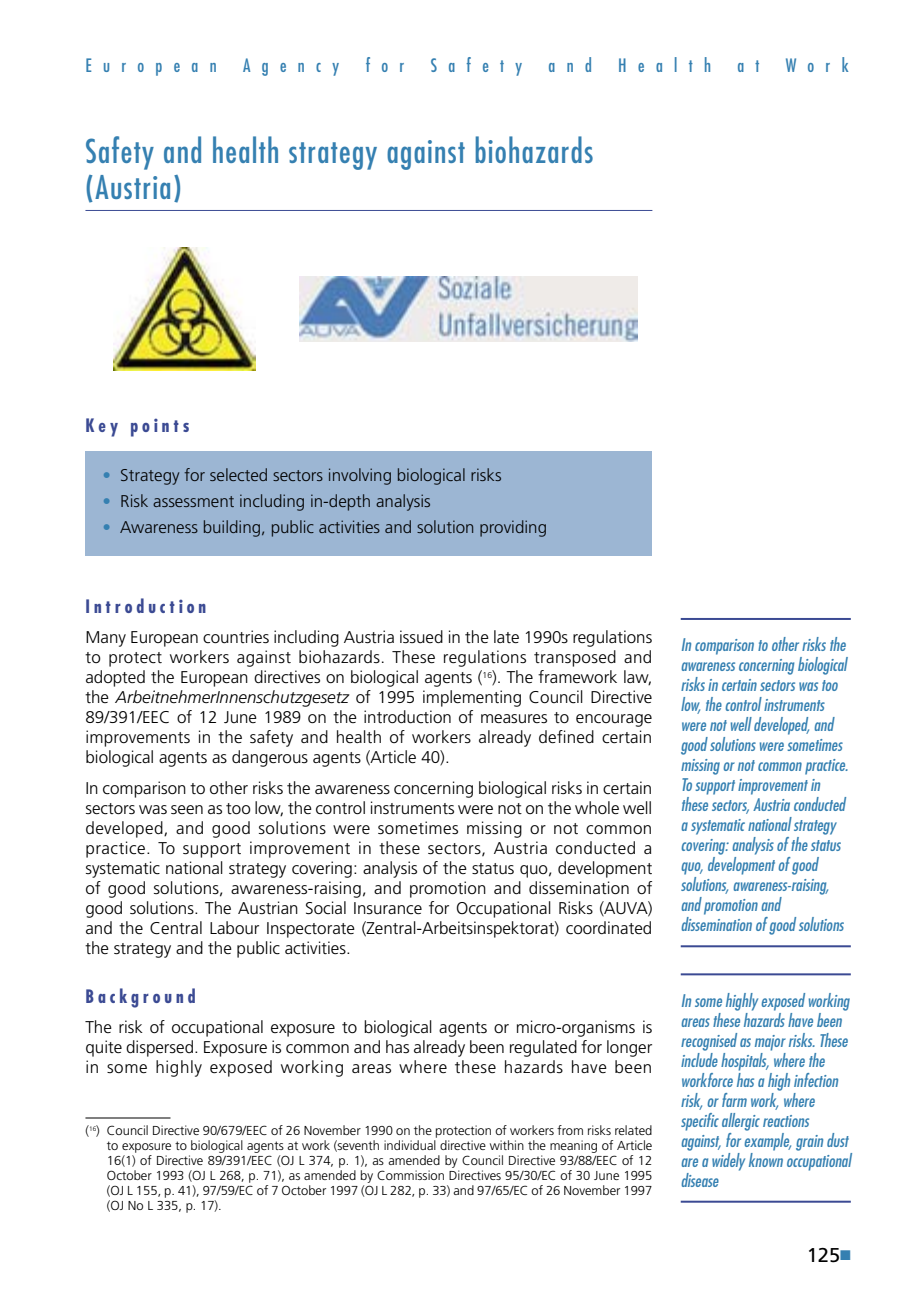
<style>
.page{position:relative;width:918px;height:1298px;background:#fff}
.page>*{position:absolute;margin:0;border:0;box-sizing:border-box;transform-origin:0 0}
.t1{font:condensed 32px/36px "Futura";letter-spacing:.04em;color:#3580b1}
.t2{font:20px "Frutiger";color:#000}
.t3{font:condensed 18px "Futura";letter-spacing:.63em;color:#3580b1}
.t4{font:700 condensed 18px "Futura";letter-spacing:.22em;color:#3b4a93}
.t5{font:300 17px/20px "Frutiger";color:#000;text-align:justify}
.t6{font:italic condensed 17px/20px "Futura";color:#3580b1}
.t7{font:300 13px/15px "Frutiger";color:#000;text-align:justify}
.s1{color:#3580b1}
.s2{font-style:italic}
</style>
<div class="page">
<hr style="left:85px;top:210px;width:567px;height:1px;background:#3b4a93">
<hr style="left:85px;top:1118px;width:85px;height:1px;background:#000">
<img style="left:114px;top:247px;width:142px;height:124px">
<img style="left:300px;top:277px;width:338px;height:64px">
<div style="left:85px;top:452px;width:567px;height:104px;background:#9cb6d3"></div>
<hr style="left:681px;top:618px;width:170px;height:2px;background:#3b4a93">
<hr style="left:681px;top:945px;width:170px;height:2px;background:#3b4a93">
<hr style="left:681px;top:973px;width:170px;height:2px;background:#3b4a93">
<hr style="left:681px;top:1201px;width:170px;height:2px;background:#3b4a93">
<p class="t3" style="left:85px;top:57px;width:133px">European</p>
<p class="t3" style="left:243px;top:57px;width:98px">Agency</p>
<p class="t3" style="left:366px;top:57px;width:40px">for</p>
<p class="t3" style="left:431px;top:57px;width:93px">Safety</p>
<p class="t3" style="left:549px;top:57px;width:45px">and</p>
<p class="t3" style="left:618px;top:57px;width:94px">Health</p>
<p class="t3" style="left:737px;top:57px;width:24px">a t</p>
<p class="t3" style="left:786px;top:57px;width:65px">Work</p>
<h1 class="t1" style="left:85px;top:135px;width:509px">Safety and health strategy against biohazards (Austria)</h1>
<p class="t4" style="left:85px;top:417px;width:106px">Key points</p>
<p class="t5" style="left:102px;top:467px;width:401px"><span class="s1">•</span> Strategy for selected sectors involving biological risks</p>
<p class="t5" style="left:102px;top:493px;width:330px"><span class="s1">•</span> Risk assessment including in-depth analysis</p>
<p class="t5" style="left:102px;top:519px;width:446px"><span class="s1">•</span> Awareness building, public activities and solution providing</p>
<p class="t4" style="left:85px;top:598px;width:122px">Introduction</p>
<p class="t5" style="left:85px;top:629px;width:568px">Many European countries including Austria issued in the late 1990s regulations to protect workers against biohazards. These regulations transposed and adopted the European directives on biological agents (<sup>16</sup>). The framework law, the <span class="s2">ArbeitnehmerInnenschutzgesetz</span> of 1995 implementing Council Directive 89/391/EEC of 12 June 1989 on the introduction of measures to encourage improvements in the safety and health of workers already defined certain biological agents as dangerous agents (Article 40).</p>
<p class="t5" style="left:85px;top:780px;width:568px">In comparison to other risks the awareness concerning biological risks in certain sectors was seen as too low, the control instruments were not on the whole well developed, and good solutions were sometimes missing or not common practice. To support improvement in these sectors, Austria conducted a systematic national strategy covering: analysis of the status quo, development of good solutions, awareness-raising, and promotion and dissemination of good solutions. The Austrian Social Insurance for Occupational Risks (AUVA) and the Central Labour Inspectorate (Zentral-Arbeitsinspektorat) coordinated the strategy and the public activities.</p>
<p class="t4" style="left:85px;top:988px;width:112px">Background</p>
<p class="t5" style="left:85px;top:1019px;width:568px">The risk of occupational exposure to biological agents or micro-organisms is quite dispersed. Exposure is common and has already been regulated for longer in some highly exposed working areas where these hazards have been</p>
<p class="t7" style="left:107px;top:1124px;width:547px;text-indent:-21px">(<sup>16</sup>) Council Directive 90/679/EEC of 26 November 1990 on the protection of workers from risks related to exposure to biological agents at work (seventh individual directive within the meaning of Article 16(1) of Directive 89/391/EEC (OJ L 374, p. 1), as amended by Council Directive 93/88/EEC of 12<br>October 1993 (OJ L 268, p. 71), as amended by Commission Directives 95/30/EC of 30 June 1995 (OJ L 155, p. 41), 97/59/EC of 7 October 1997 (OJ L 282, p. 33) and 97/65/EC of 26 November 1997 (OJ No L 335, p. 17).</p>
<p class="t6" style="left:681px;top:636px;width:169px">In comparison to other risks the awareness concerning biological risks in certain sectors was too low, the control instruments were not well developed, and good solutions were sometimes missing or not common practice.<br>To support improvement in these sectors, Austria conducted a systematic national strategy covering: analysis of the status quo, development of good solutions, awareness-raising, and promotion and dissemination of good solutions</p>
<p class="t6" style="left:681px;top:992px;width:172px">In some highly exposed working areas these hazards have been recognised as major risks. These include hospitals, where the workforce has a high infection risk, or farm work, where specific allergic reactions against, for example, grain dust are a widely known occupational disease</p>
<p class="t2" style="left:807px;top:1247px;width:46px">125<span class="s1">■</span></p>
</div>
